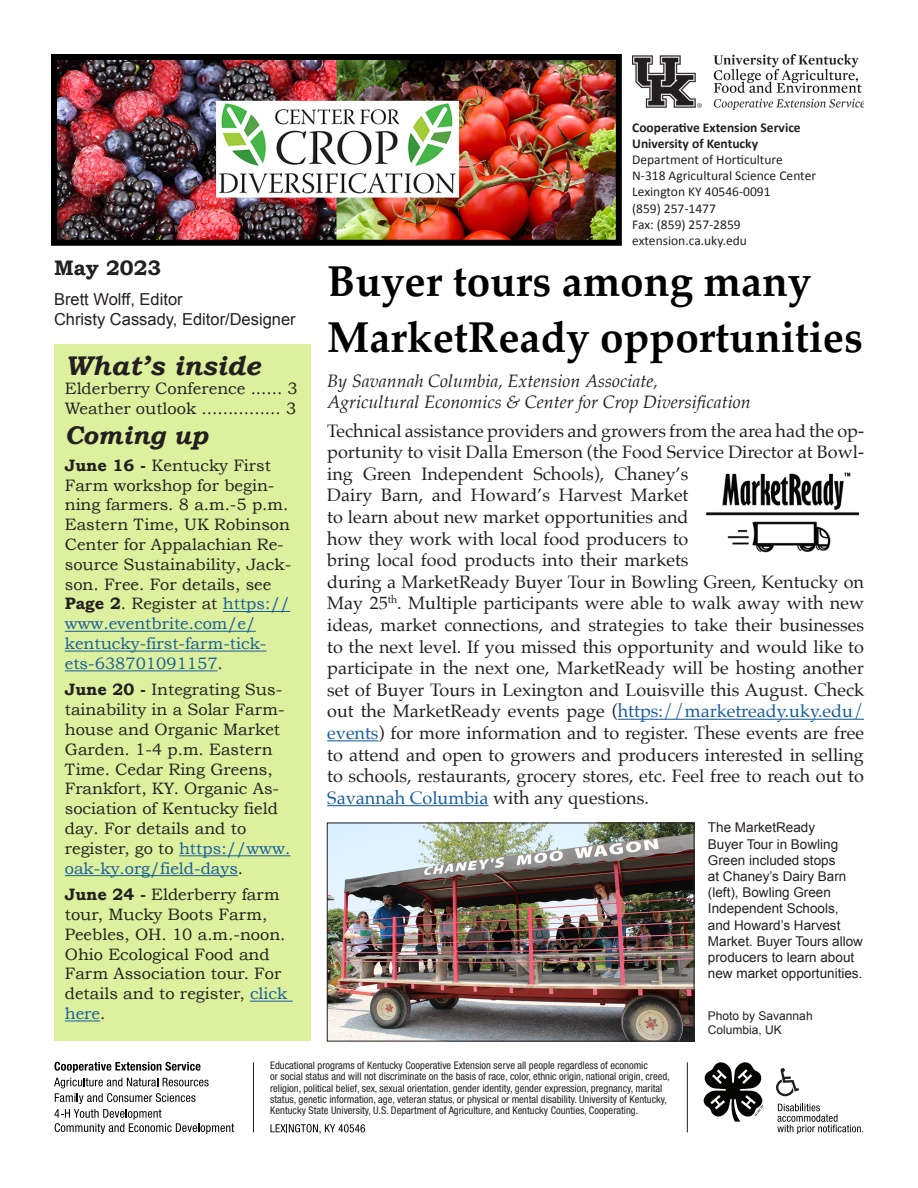
<style>
.page{position:relative;width:918px;height:1188px;background:#fff}
.page>*{position:absolute;margin:0;border:0;box-sizing:border-box;transform-origin:0 0}
.t1{font:700 43.5px/55.5px "Palatino";color:#000}
.t2{font:italic 700 27px "Bookman Old Style";color:#231f20}
.t3{font:italic 700 25.5px "Bookman Old Style";color:#231f20}
.t4{font:700 21px "Bookman Old Style";color:#231f20}
.t5{font:18px/21.6px "Palatino";color:#231f20}
.t6{font:italic 18px "Palatino";color:#231f20}
.t7{font:16.5px/19.8px "Bookman Old Style";color:#231f20}
.t8{font:16.5px "Arial";color:#231f20}
.t9{font:13.5px/16.2px "Arial";color:#231f20}
.t10{font:13.5px "Calibri";color:#231f20}
.t11{font:700 13.5px/16.2px "Calibri";color:#231f20}
.t12{font:12px "Arial";color:#231f20}
.t13{font:condensed 10.5px/11.2px "Helvetica Neue LT Std";color:#231f20}
.s1{font-weight:700}
.s2{color:#175d9e}
</style>
<div class="page">
<hr style="left:618px;top:719px;width:246px;height:1px;background:#175d9e">
<hr style="left:327px;top:740px;width:52px;height:1px;background:#175d9e">
<hr style="left:327px;top:805px;width:162px;height:1px;background:#175d9e">
<div style="left:54px;top:345px;width:257px;height:696px;background:#dcf09d"></div>
<hr style="left:223px;top:611px;width:67px;height:1px;background:#175d9e">
<hr style="left:65px;top:631px;width:191px;height:1px;background:#175d9e">
<hr style="left:65px;top:651px;width:202px;height:1px;background:#175d9e">
<hr style="left:65px;top:670px;width:153px;height:1px;background:#175d9e">
<hr style="left:179px;top:855px;width:111px;height:1px;background:#175d9e">
<hr style="left:65px;top:875px;width:173px;height:1px;background:#175d9e">
<hr style="left:250px;top:1001px;width:43px;height:1px;background:#175d9e">
<hr style="left:65px;top:1020px;width:35px;height:1px;background:#175d9e">
<img style="left:632px;top:54px;width:232px;height:56px">
<img style="left:58px;top:61px;width:557px;height:178px">
<div style="left:51px;top:54px;width:571px;height:192px;border:6px solid #000"></div>
<div style="left:776px;top:1079px;width:19px;height:17px;border:2px solid #201d1e;border-radius:50%"></div>
<svg style="left:779px;top:1068px;width:20px;height:26px"></svg>
<svg style="left:54px;top:1062px;width:180px;height:72px"></svg>
<svg style="left:270px;top:1124px;width:95px;height:10px"></svg>
<svg style="left:777px;top:1104px;width:86px;height:30px"></svg>
<hr style="left:253px;top:1062px;width:1px;height:70px;background:#201d1e">
<hr style="left:687px;top:1062px;width:1px;height:70px;background:#201d1e">
<svg style="left:703px;top:1062px;width:60px;height:60px"></svg>
<img style="left:329px;top:825px;width:363px;height:214px">
<div style="left:327px;top:823px;width:367px;height:218px;border:1px solid #231f20"></div>
<img style="left:705px;top:472px;width:155px;height:81px">
<p class="t4" style="left:54px;top:256px;width:109px">May 2023</p>
<p class="t8" style="left:54px;top:288px;width:130px">Brett Wolff, Editor</p>
<p class="t8" style="left:54px;top:308px;width:243px">Christy Cassady, Editor/Designer</p>
<p class="t2" style="left:65px;top:349px;width:197px">What’s inside</p>
<p class="t7" style="left:65px;top:379px;width:235px">Elderberry Conference ...... 3</p>
<p class="t7" style="left:65px;top:398px;width:233px">Weather outlook ............... 3</p>
<p class="t3" style="left:65px;top:420px;width:145px">Coming up</p>
<p class="t7" style="left:65px;top:455px;width:228px"><span class="s1">June 16 -</span> Kentucky First<br>Farm workshop for begin&shy;ning farmers. 8 a.m.-5 p.m.<br>Eastern Time, UK Robinson<br>Center for Appalachian Re&shy;source Sustainability, Jack&shy;son. Free. For details, see<br><span class="s1">Page 2</span>. Register at <span class="s2">https:// www.eventbrite.com/e/ kentucky-first-farm-tick&shy;ets-638701091157</span>.</p>
<p class="t7" style="left:65px;top:680px;width:227px"><span class="s1">June 20 -</span> Integrating Sus&shy;tainability in a Solar Farm&shy;house and Organic Market<br>Garden. 1-4 p.m. Eastern<br>Time. Cedar Ring Greens,<br>Frankfort, KY. Organic As&shy;sociation of Kentucky field day. For details and to register, go to <span class="s2">https://www. oak-ky.org/field-days</span>.</p>
<p class="t7" style="left:65px;top:885px;width:224px"><span class="s1">June 24 -</span> Elderberry farm tour, Mucky Boots Farm,<br>Peebles, OH. 10 a.m.-noon.<br>Ohio Ecological Food and<br>Farm Association tour. For details and to register, <span class="s2">click here</span>.</p>
<p class="t11" style="left:632px;top:119px;width:170px">Cooperative Extension Service<br>University of Kentucky</p>
<p class="t10" style="left:632px;top:150px;width:152px">Department of Horticulture</p>
<p class="t10" style="left:632px;top:166px;width:185px">N-318 Agricultural Science Center</p>
<p class="t10" style="left:632px;top:183px;width:140px">Lexington KY 40546-0091</p>
<p class="t10" style="left:632px;top:199px;width:85px">(859) 257-1477</p>
<p class="t10" style="left:632px;top:215px;width:110px">Fax: (859) 257-2859</p>
<p class="t10" style="left:632px;top:231px;width:116px">extension.ca.uky.edu</p>
<p class="t1" style="left:327px;top:252px;width:537px">Buyer tours among many<br>MarketReady opportunities</p>
<p class="t6" style="left:327px;top:365px;width:332px">By Savannah Columbia, Extension Associate,</p>
<p class="t6" style="left:327px;top:387px;width:425px">Agricultural Economics &amp; Center for Crop Diversification</p>
<p class="t5" style="left:327px;top:420px;width:538px">Technical assistance providers and growers from the area had the op&shy;portunity to visit Dalla Emerson (the Food Service Director at Bowl&shy;ing Green Independent Schools), Chaney’s<br>Dairy Barn, and Howard’s Harvest Market<br>to learn about new market opportunities and<br>how they work with local food producers to<br>bring local food products into their markets<br>during a MarketReady Buyer Tour in Bowling Green, Kentucky on May 25<sup>th</sup>. Multiple participants were able to walk away with new ideas, market connections, and strategies to take their businesses to the next level. If you missed this opportunity and would like to participate in the next one, MarketReady will be hosting another set of Buyer Tours in Lexington and Louisville this August. Check out the MarketReady events page (<span class="s2">https://marketready.uky.edu/ events</span>) for more information and to register. These events are free to attend and open to growers and producers interested in selling to schools, restaurants, grocery stores, etc. Feel free to reach out to <span class="s2">Savannah Columbia</span> with any questions.</p>
<p class="t9" style="left:708px;top:820px;width:157px">The MarketReady<br>Buyer Tour in Bowling<br>Green included stops<br>at Chaney’s Dairy Barn (left), Bowling Green<br>Independent Schools, and Howard’s Harvest<br>Market. Buyer Tours allow producers to learn about new market opportunities.</p>
<p class="t12" style="left:708px;top:1008px;width:106px">Photo by Savannah</p>
<p class="t12" style="left:708px;top:1022px;width:76px">Columbia, UK</p>
<p class="t13" style="left:270px;top:1060px;width:401px">Educational programs of Kentucky Cooperative Extension serve all people regardless of economic<br>or social status and will not discriminate on the basis of race, color, ethnic origin, national origin, creed, religion, political belief, sex, sexual orientation, gender identity, gender expression, pregnancy, marital status, genetic information, age, veteran status, or physical or mental disability. University of Kentucky, Kentucky State University, U.S. Department of Agriculture, and Kentucky Counties, Cooperating.</p>
</div>
